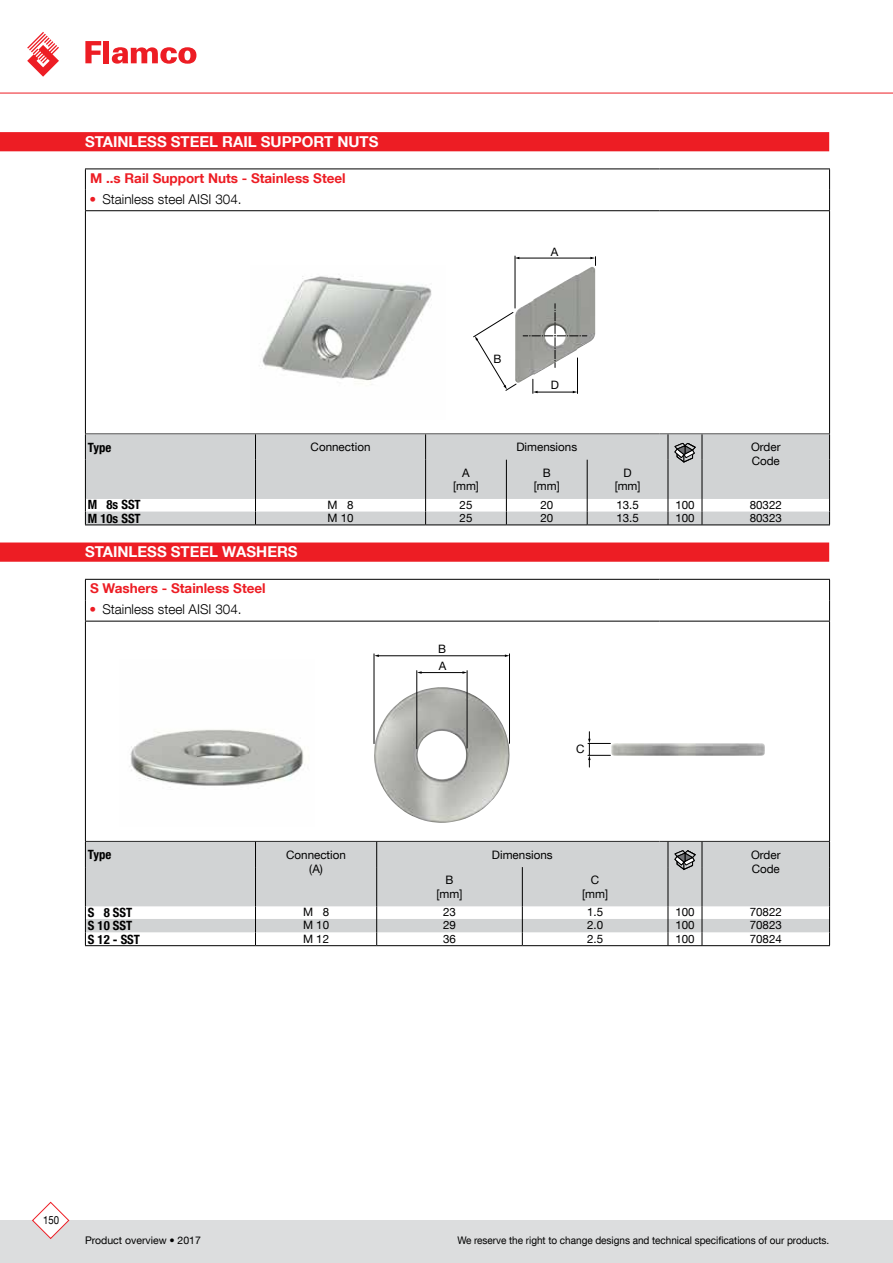
<style>
.page{position:relative;width:893px;height:1263px;background:#fff}
.page>*{position:absolute;margin:0;border:0;box-sizing:border-box;transform-origin:0 0}
.t1{font:700 15px "Helvetica Neue LT Com";color:#fff}
.t2{font:700 13.5px "Helvetica Neue LT Com";color:#ed1d24}
.t3{font:300 13.5px "Helvetica Neue LT Com";color:#000}
.t4{font:700 condensed 12.75px "Helvetica Neue LT Com";color:#000}
.t5{font:11.7px/14px "Helvetica Neue LT Com";color:#000;text-align:center}
.t6{font:11.55px "Helvetica Neue LT Com";color:#000}
.t7{font:11.25px "Helvetica Neue LT Com";color:#000;scale:.85 1}
.t8{font:10.5px "Helvetica Neue LT Com";letter-spacing:-.005em;color:#000;scale:.95 1}
.t9{font:10.5px "Helvetica Neue LT Com";letter-spacing:-.005em;color:#000}
.s1{color:#ed1d24}
</style>
<div class="page">
<div style="left:0;top:1220px;width:893px;height:43px;background:#dcddde"></div>
<svg style="left:32px;top:1201px;width:38px;height:38px"></svg>
<svg style="left:0;top:32px;width:893px;height:62px"></svg>
<div style="left:0;top:132px;width:829px;height:19px;background:#ed1d24"></div>
<hr style="left:85px;top:169px;width:574px;height:1px;background:#000">
<svg style="left:85px;top:169px;width:1px;height:41px"></svg>
<hr style="left:659px;top:169px;width:171px;height:1px;background:#000">
<svg style="left:829px;top:169px;width:1px;height:41px"></svg>
<hr style="left:85px;top:210px;width:574px;height:1px;background:#000">
<hr style="left:85px;top:211px;width:1px;height:223px;background:#000">
<hr style="left:659px;top:210px;width:171px;height:1px;background:#000">
<hr style="left:829px;top:211px;width:1px;height:223px;background:#000">
<img style="left:262px;top:276px;width:170px;height:106px">
<img style="left:515px;top:267px;width:80px;height:116px">
<hr style="left:518px;top:258px;width:73px;height:1px;background:#000">
<hr style="left:537px;top:392px;width:37px;height:1px;background:#000">
<hr style="left:515px;top:256px;width:1px;height:52px;background:#000">
<svg style="left:590px;top:257px;width:6px;height:8px"></svg>
<svg style="left:533px;top:379px;width:5px;height:14px"></svg>
<hr style="left:577px;top:358px;width:1px;height:35px;background:#000">
<svg style="left:473px;top:312px;width:43px;height:79px"></svg>
<svg style="left:523px;top:304px;width:64px;height:63px"></svg>
<svg style="left:86px;top:434px;width:743px;height:90px;background:#d6d8d9"></svg>
<svg style="left:85px;top:434px;width:1px;height:26px"></svg>
<svg style="left:255px;top:434px;width:1px;height:26px"></svg>
<svg style="left:425px;top:434px;width:1px;height:26px"></svg>
<svg style="left:702px;top:434px;width:1px;height:26px"></svg>
<svg style="left:829px;top:434px;width:1px;height:26px"></svg>
<hr style="left:85px;top:460px;width:1px;height:39px;background:#000">
<hr style="left:255px;top:460px;width:1px;height:39px;background:#000">
<hr style="left:425px;top:460px;width:1px;height:39px;background:#000">
<hr style="left:506px;top:460px;width:1px;height:39px;background:#000">
<hr style="left:587px;top:460px;width:1px;height:39px;background:#000">
<hr style="left:668px;top:460px;width:1px;height:39px;background:#000">
<hr style="left:702px;top:460px;width:1px;height:39px;background:#000">
<hr style="left:829px;top:460px;width:1px;height:39px;background:#000">
<svg style="left:85px;top:499px;width:1px;height:25px"></svg>
<svg style="left:255px;top:499px;width:1px;height:25px"></svg>
<svg style="left:425px;top:499px;width:1px;height:25px"></svg>
<svg style="left:506px;top:499px;width:1px;height:25px"></svg>
<svg style="left:587px;top:499px;width:1px;height:25px"></svg>
<svg style="left:668px;top:499px;width:1px;height:25px"></svg>
<svg style="left:702px;top:499px;width:1px;height:25px"></svg>
<svg style="left:829px;top:499px;width:1px;height:25px"></svg>
<hr style="left:85px;top:524px;width:170px;height:1px;background:#000">
<hr style="left:255px;top:524px;width:171px;height:1px;background:#000">
<hr style="left:426px;top:524px;width:80px;height:1px;background:#000">
<hr style="left:506px;top:524px;width:81px;height:1px;background:#000">
<hr style="left:587px;top:524px;width:81px;height:1px;background:#000">
<hr style="left:668px;top:524px;width:34px;height:1px;background:#000">
<hr style="left:702px;top:524px;width:128px;height:1px;background:#000">
<svg style="left:668px;top:434px;width:27px;height:28px"></svg>
<svg style="left:0;top:542px;width:829px;height:20px;background:#ed252c"></svg>
<hr style="left:85px;top:579px;width:574px;height:1px;background:#000">
<svg style="left:85px;top:580px;width:1px;height:41px"></svg>
<hr style="left:659px;top:579px;width:171px;height:1px;background:#000">
<svg style="left:829px;top:580px;width:1px;height:41px"></svg>
<hr style="left:85px;top:621px;width:574px;height:1px;background:#000">
<hr style="left:85px;top:621px;width:1px;height:220px;background:#000">
<hr style="left:659px;top:621px;width:171px;height:1px;background:#000">
<hr style="left:829px;top:621px;width:1px;height:220px;background:#000">
<hr style="left:85px;top:841px;width:574px;height:1px;background:#000">
<hr style="left:659px;top:841px;width:171px;height:1px;background:#000">
<img style="left:129px;top:729px;width:176px;height:57px">
<img style="left:374px;top:687px;width:136px;height:136px">
<hr style="left:378px;top:655px;width:128px;height:1px;background:#000">
<hr style="left:421px;top:672px;width:42px;height:1px;background:#000">
<svg style="left:462px;top:671px;width:5px;height:3px"></svg>
<hr style="left:374px;top:654px;width:1px;height:90px;background:#000">
<hr style="left:509px;top:654px;width:1px;height:89px;background:#000">
<hr style="left:417px;top:671px;width:1px;height:78px;background:#000">
<hr style="left:467px;top:671px;width:1px;height:77px;background:#000">
<img style="left:611px;top:743px;width:154px;height:13px">
<svg style="left:588px;top:732px;width:22px;height:35px"></svg>
<svg style="left:86px;top:842px;width:743px;height:90px;background:#d6d8d9"></svg>
<svg style="left:85px;top:842px;width:1px;height:25px"></svg>
<svg style="left:255px;top:842px;width:1px;height:25px"></svg>
<svg style="left:376px;top:842px;width:1px;height:25px"></svg>
<svg style="left:702px;top:842px;width:1px;height:25px"></svg>
<svg style="left:829px;top:842px;width:1px;height:25px"></svg>
<hr style="left:85px;top:867px;width:1px;height:39px;background:#000">
<hr style="left:255px;top:867px;width:1px;height:39px;background:#000">
<hr style="left:376px;top:867px;width:1px;height:39px;background:#000">
<hr style="left:522px;top:867px;width:1px;height:39px;background:#000">
<hr style="left:668px;top:867px;width:1px;height:39px;background:#000">
<hr style="left:702px;top:867px;width:1px;height:39px;background:#000">
<hr style="left:829px;top:867px;width:1px;height:39px;background:#000">
<svg style="left:85px;top:906px;width:1px;height:39px"></svg>
<svg style="left:255px;top:906px;width:1px;height:39px"></svg>
<svg style="left:376px;top:906px;width:1px;height:39px"></svg>
<svg style="left:522px;top:906px;width:1px;height:39px"></svg>
<svg style="left:668px;top:906px;width:1px;height:39px"></svg>
<svg style="left:702px;top:906px;width:1px;height:39px"></svg>
<svg style="left:829px;top:906px;width:1px;height:39px"></svg>
<hr style="left:85px;top:945px;width:170px;height:1px;background:#000">
<hr style="left:255px;top:945px;width:122px;height:1px;background:#000">
<hr style="left:377px;top:945px;width:145px;height:1px;background:#000">
<hr style="left:522px;top:945px;width:146px;height:1px;background:#000">
<hr style="left:668px;top:945px;width:34px;height:1px;background:#000">
<hr style="left:702px;top:945px;width:128px;height:1px;background:#000">
<svg style="left:668px;top:842px;width:27px;height:28px"></svg>
<p class="t1" style="left:85px;top:132px;width:295px">STAINLESS STEEL RAIL SUPPORT NUTS</p>
<p class="t2" style="left:90px;top:169px;width:257px">M ..s Rail Support Nuts - Stainless Steel</p>
<p class="t3" style="left:90px;top:191px;width:154px"><span class="s1">•</span> Stainless steel AISI 304.</p>
<p class="t5" style="left:493px;top:351px;width:9px">B</p>
<p class="t5" style="left:551px;top:244px;width:9px">A</p>
<p class="t5" style="left:551px;top:378px;width:10px">D</p>
<p class="t4" style="left:88px;top:440px;width:25px">Type</p>
<p class="t5" style="left:311px;top:440px;width:61px">Connection</p>
<p class="t5" style="left:516px;top:440px;width:62px">Dimensions</p>
<p class="t5" style="left:751px;top:440px;width:31px;text-align:left">Order<br>Code</p>
<p class="t5" style="left:453px;top:465px;width:27px">A [mm]</p>
<p class="t5" style="left:534px;top:465px;width:27px">B [mm]</p>
<p class="t5" style="left:615px;top:465px;width:27px">D [mm]</p>
<p class="t4" style="left:88px;top:497px;width:54px">M 8s SST</p>
<p class="t6" style="left:327px;top:497px;width:28px">M 8</p>
<p class="t6" style="left:460px;top:497px;width:14px">25</p>
<p class="t6" style="left:540px;top:497px;width:14px">20</p>
<p class="t6" style="left:616px;top:497px;width:24px">13.5</p>
<p class="t6" style="left:675px;top:497px;width:21px">100</p>
<p class="t6" style="left:750px;top:497px;width:34px">80322</p>
<p class="t4" style="left:88px;top:511px;width:54px">M 10s SST</p>
<p class="t6" style="left:327px;top:511px;width:28px">M 10</p>
<p class="t6" style="left:460px;top:511px;width:14px">25</p>
<p class="t6" style="left:540px;top:511px;width:14px">20</p>
<p class="t6" style="left:616px;top:511px;width:24px">13.5</p>
<p class="t6" style="left:675px;top:511px;width:21px">100</p>
<p class="t6" style="left:750px;top:511px;width:34px">80323</p>
<p class="t1" style="left:85px;top:543px;width:214px">STAINLESS STEEL WASHERS</p>
<p class="t2" style="left:90px;top:580px;width:177px">S Washers - Stainless Steel</p>
<p class="t3" style="left:90px;top:601px;width:154px"><span class="s1">•</span> Stainless steel AISI 304.</p>
<p class="t5" style="left:438px;top:640px;width:10px;line-height:16.8px;text-align:left">B<br>A</p>
<p class="t5" style="left:576px;top:742px;width:10px">C</p>
<p class="t4" style="left:88px;top:847px;width:25px">Type</p>
<p class="t5" style="left:286px;top:847px;width:61px">Connection (A)</p>
<p class="t5" style="left:492px;top:847px;width:62px">Dimensions</p>
<p class="t5" style="left:751px;top:847px;width:31px;text-align:left">Order<br>Code</p>
<p class="t5" style="left:437px;top:872px;width:27px">B [mm]</p>
<p class="t5" style="left:582px;top:872px;width:27px">C [mm]</p>
<p class="t4" style="left:88px;top:905px;width:46px">S 8 SST</p>
<p class="t6" style="left:303px;top:905px;width:28px">M 8</p>
<p class="t6" style="left:443px;top:905px;width:14px">23</p>
<p class="t6" style="left:587px;top:905px;width:18px">1.5</p>
<p class="t6" style="left:675px;top:905px;width:21px">100</p>
<p class="t6" style="left:750px;top:905px;width:34px">70822</p>
<p class="t4" style="left:88px;top:918px;width:46px">S 10 SST</p>
<p class="t6" style="left:303px;top:918px;width:28px">M 10</p>
<p class="t6" style="left:443px;top:918px;width:14px">29</p>
<p class="t6" style="left:587px;top:918px;width:18px">2.0</p>
<p class="t6" style="left:675px;top:918px;width:21px">100</p>
<p class="t6" style="left:750px;top:918px;width:34px">70823</p>
<p class="t4" style="left:88px;top:931px;width:54px">S 12 - SST</p>
<p class="t6" style="left:303px;top:931px;width:28px">M 12</p>
<p class="t6" style="left:443px;top:931px;width:14px">36</p>
<p class="t6" style="left:587px;top:931px;width:18px">2.5</p>
<p class="t6" style="left:675px;top:931px;width:21px">100</p>
<p class="t6" style="left:750px;top:931px;width:34px">70824</p>
<p class="t7" style="left:43px;top:1213px;width:20px">150</p>
<p class="t9" style="left:85px;top:1234px;width:117px">Product overview • 2017</p>
<p class="t8" style="left:457px;top:1234px;width:393px">We reserve the right to change designs and technical specifications of our products.</p>
</div>
